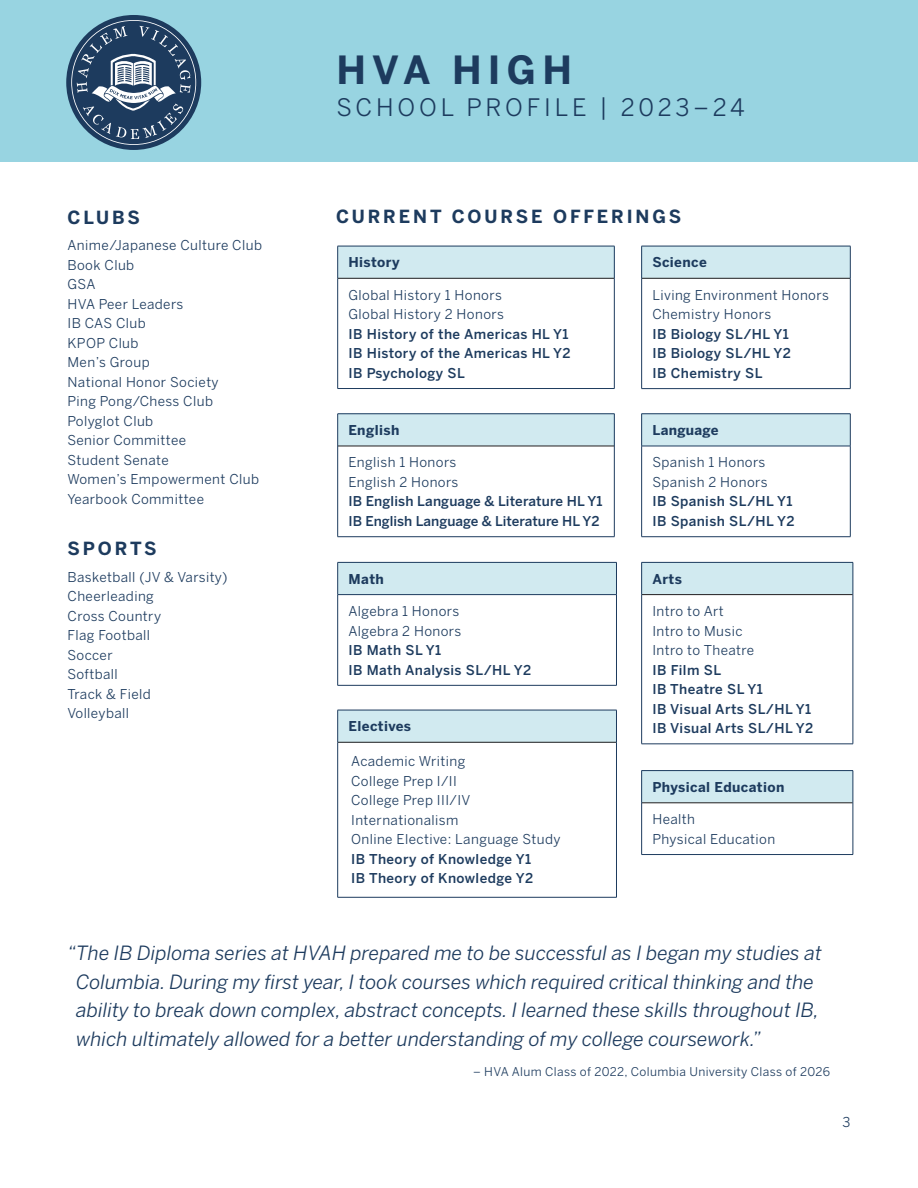
<style>
.page{position:relative;width:918px;height:1188px;background:#fff}
.page>*{position:absolute;margin:0;border:0;box-sizing:border-box;transform-origin:0 0}
.t1{font:700 38.55px "Benton Sans";letter-spacing:.16em;color:#1d3b5e}
.t2{font:24px "Benton Sans";letter-spacing:.16em;color:#1d3b5e}
.t3{font:italic 19.5px/28.5px "Benton Sans";color:#1d3b5e}
.t4{font:700 18px "Benton Sans";letter-spacing:.16em;color:#1d3b5e}
.t5{font:13.5px/19.5px "Benton Sans";letter-spacing:.03em;color:#1d3b5e}
.t6{font:500 13.5px/19.5px "Benton Sans";letter-spacing:.03em;color:#1d3b5e}
.t7{font:500 13.5px/19.5px "Benton Sans";color:#1d3b5e}
.t8{font:700 13.5px "Benton Sans";letter-spacing:.03em;color:#1d3b5e}
.t9{font:12px "Benton Sans";letter-spacing:.03em;color:#1d3b5e}
.s1{font-weight:400}
</style>
<div class="page">
<div style="left:338px;top:414px;width:276px;height:32px;background:#d1eaf0"></div>
<hr style="left:338px;top:446px;width:276px;height:1px;background:#231f20">
<hr style="left:338px;top:414px;width:277px;height:1px;background:#1d3b5e">
<hr style="left:337px;top:414px;width:1px;height:32px;background:#1d3b5e">
<hr style="left:614px;top:414px;width:1px;height:32px;background:#1d3b5e">
<hr style="left:337px;top:446px;width:1px;height:91px;background:#1d3b5e">
<hr style="left:614px;top:446px;width:1px;height:91px;background:#1d3b5e">
<hr style="left:338px;top:536px;width:277px;height:1px;background:#1d3b5e">
<div style="left:642px;top:414px;width:208px;height:32px;background:#d1eaf0"></div>
<hr style="left:641px;top:446px;width:1px;height:91px;background:#1d3b5e">
<hr style="left:850px;top:446px;width:1px;height:91px;background:#1d3b5e">
<hr style="left:641px;top:536px;width:210px;height:1px;background:#1d3b5e">
<hr style="left:641px;top:414px;width:210px;height:1px;background:#1d3b5e">
<hr style="left:641px;top:414px;width:1px;height:32px;background:#1d3b5e">
<hr style="left:850px;top:414px;width:1px;height:32px;background:#1d3b5e">
<hr style="left:641px;top:446px;width:210px;height:1px;background:#1d3b5e">
<div style="left:338px;top:246px;width:276px;height:32px;background:#d1eaf0"></div>
<hr style="left:338px;top:278px;width:276px;height:1px;background:#231f20">
<hr style="left:338px;top:246px;width:277px;height:1px;background:#1d3b5e">
<hr style="left:337px;top:246px;width:1px;height:32px;background:#1d3b5e">
<hr style="left:614px;top:246px;width:1px;height:32px;background:#1d3b5e">
<hr style="left:337px;top:278px;width:1px;height:110px;background:#1d3b5e">
<hr style="left:614px;top:278px;width:1px;height:110px;background:#1d3b5e">
<hr style="left:338px;top:388px;width:277px;height:1px;background:#1d3b5e">
<div style="left:642px;top:246px;width:208px;height:32px;background:#d1eaf0"></div>
<hr style="left:642px;top:278px;width:208px;height:1px;background:#231f20">
<hr style="left:641px;top:246px;width:210px;height:1px;background:#1d3b5e">
<hr style="left:641px;top:246px;width:1px;height:32px;background:#1d3b5e">
<hr style="left:850px;top:246px;width:1px;height:32px;background:#1d3b5e">
<hr style="left:641px;top:278px;width:1px;height:110px;background:#1d3b5e">
<hr style="left:850px;top:278px;width:1px;height:110px;background:#1d3b5e">
<hr style="left:641px;top:388px;width:210px;height:1px;background:#1d3b5e">
<div style="left:642px;top:562px;width:211px;height:33px;background:#d1eaf0"></div>
<hr style="left:642px;top:594px;width:211px;height:1px;background:#231f20">
<hr style="left:641px;top:562px;width:212px;height:1px;background:#1d3b5e">
<hr style="left:641px;top:563px;width:1px;height:32px;background:#1d3b5e">
<hr style="left:853px;top:563px;width:1px;height:32px;background:#1d3b5e">
<hr style="left:641px;top:595px;width:1px;height:149px;background:#1d3b5e">
<hr style="left:853px;top:595px;width:1px;height:149px;background:#1d3b5e">
<hr style="left:641px;top:744px;width:212px;height:1px;background:#1d3b5e">
<div style="left:338px;top:710px;width:278px;height:32px;background:#d1eaf0"></div>
<hr style="left:338px;top:742px;width:278px;height:1px;background:#231f20">
<hr style="left:338px;top:710px;width:279px;height:1px;background:#1d3b5e">
<hr style="left:337px;top:710px;width:1px;height:32px;background:#1d3b5e">
<hr style="left:616px;top:710px;width:1px;height:32px;background:#1d3b5e">
<hr style="left:337px;top:742px;width:1px;height:155px;background:#1d3b5e">
<hr style="left:616px;top:742px;width:1px;height:155px;background:#1d3b5e">
<hr style="left:338px;top:897px;width:279px;height:1px;background:#1d3b5e">
<div style="left:642px;top:771px;width:211px;height:32px;background:#d1eaf0"></div>
<hr style="left:642px;top:803px;width:211px;height:1px;background:#231f20">
<hr style="left:641px;top:770px;width:212px;height:1px;background:#1d3b5e">
<hr style="left:641px;top:771px;width:1px;height:32px;background:#1d3b5e">
<hr style="left:853px;top:771px;width:1px;height:32px;background:#1d3b5e">
<hr style="left:641px;top:803px;width:1px;height:51px;background:#1d3b5e">
<hr style="left:853px;top:803px;width:1px;height:51px;background:#1d3b5e">
<hr style="left:641px;top:854px;width:212px;height:1px;background:#1d3b5e">
<div style="left:0;top:0;width:918px;height:162px;background:#98d4e1"></div>
<svg style="left:66px;top:15px;width:135px;height:135px"></svg>
<div style="left:338px;top:562px;width:278px;height:33px;background:#d1eaf0"></div>
<hr style="left:337px;top:595px;width:1px;height:90px;background:#1d3b5e">
<hr style="left:616px;top:595px;width:1px;height:90px;background:#1d3b5e">
<hr style="left:338px;top:685px;width:279px;height:1px;background:#1d3b5e">
<hr style="left:338px;top:562px;width:279px;height:1px;background:#1d3b5e">
<hr style="left:337px;top:563px;width:1px;height:31px;background:#1d3b5e">
<hr style="left:616px;top:563px;width:1px;height:31px;background:#1d3b5e">
<hr style="left:338px;top:594px;width:279px;height:1px;background:#1d3b5e">
<p class="t1" style="left:337px;top:45px;width:237px">HVA HIGH</p>
<p class="t2" style="left:337px;top:93px;width:410px">SCHOOL PROFILE | 2023–24</p>
<p class="t4" style="left:336px;top:206px;width:347px">CURRENT COURSE OFFERINGS</p>
<p class="t4" style="left:68px;top:206px;width:74px">CLUBS</p>
<p class="t5" style="left:68px;top:235px;width:196px">Anime/Japanese Culture Club<br>Book Club<br>GSA<br>HVA Peer Leaders<br>IB CAS Club<br>KPOP Club<br>Men’s Group<br>National Honor Society<br>Ping Pong/Chess Club<br>Polyglot Club<br>Senior Committee<br>Student Senate<br>Women’s Empowerment Club<br>Yearbook Committee</p>
<p class="t4" style="left:68px;top:537px;width:91px">SPORTS</p>
<p class="t5" style="left:68px;top:567px;width:162px">Basketball (JV &amp; Varsity)<br>Cheerleading<br>Cross Country<br>Flag Football<br>Soccer<br>Softball<br>Track &amp; Field<br>Volleyball</p>
<p class="t8" style="left:348px;top:570px;width:37px">Math</p>
<p class="t8" style="left:652px;top:254px;width:56px">Science</p>
<p class="t5" style="left:652px;top:285px;width:178px">Living Environment Honors</p>
<p class="t5" style="left:652px;top:305px;width:120px">Chemistry Honors</p>
<p class="t6" style="left:652px;top:324px;width:138px">IB Biology SL/HL Y1</p>
<p class="t6" style="left:652px;top:344px;width:140px">IB Biology SL/HL Y2</p>
<p class="t6" style="left:652px;top:363px;width:112px">IB Chemistry SL</p>
<p class="t8" style="left:348px;top:254px;width:53px">History</p>
<p class="t6" style="left:348px;top:285px;width:224px"><span class="s1">Global History 1 Honors<br>Global History 2 Honors<br></span>IB History of the Americas HL Y1<br>IB History of the Americas HL Y2<br>IB Psychology SL</p>
<p class="t8" style="left:348px;top:422px;width:52px">English</p>
<p class="t7" style="left:348px;top:453px;width:256px"><span class="s1">English 1 Honors<br>English 2 Honors<br></span>IB English Language &amp; Literature HL Y1<br>IB English Language &amp; Literature HL Y2</p>
<p class="t8" style="left:652px;top:422px;width:68px">Language</p>
<p class="t5" style="left:652px;top:453px;width:115px">Spanish 1 Honors</p>
<p class="t6" style="left:652px;top:472px;width:142px"><span class="s1">Spanish 2 Honors<br></span>IB Spanish SL/HL Y1</p>
<p class="t6" style="left:652px;top:511px;width:144px">IB Spanish SL/HL Y2</p>
<p class="t8" style="left:652px;top:570px;width:31px">Arts</p>
<p class="t6" style="left:652px;top:602px;width:160px"><span class="s1">Intro to Art<br>Intro to Music<br>Intro to Theatre<br></span>IB Film SL<br>IB Theatre SL Y1<br>IB Visual Arts SL/HL Y1</p>
<p class="t6" style="left:348px;top:602px;width:184px"><span class="s1">Algebra 1 Honors<br>Algebra 2 Honors<br></span>IB Math SL Y1<br>IB Math Analysis SL/HL Y2</p>
<p class="t8" style="left:348px;top:718px;width:64px">Electives</p>
<p class="t6" style="left:652px;top:719px;width:162px">IB Visual Arts SL/HL Y2</p>
<p class="t5" style="left:351px;top:752px;width:116px">Academic Writing</p>
<p class="t5" style="left:351px;top:771px;width:211px">College Prep I/II<br>College Prep III/IV<br>Internationalism<br>Online Elective: Language Study</p>
<p class="t6" style="left:351px;top:849px;width:181px">IB Theory of Knowledge Y1</p>
<p class="t6" style="left:351px;top:869px;width:183px">IB Theory of Knowledge Y2</p>
<p class="t8" style="left:652px;top:779px;width:134px">Physical Education</p>
<p class="t5" style="left:652px;top:810px;width:124px">Health<br>Physical Education</p>
<p class="t3" style="left:76px;top:939px;width:747px;text-indent:-9px">“The IB Diploma series at HVAH prepared me to be successful as I began my studies at Columbia. During my first year, I took courses which required critical thinking and the ability to break down complex, abstract concepts. I learned these skills throughout IB, which ultimately allowed for a better understanding of my college coursework.”</p>
<p class="t9" style="left:473px;top:1064px;width:359px">– HVA Alum Class of 2022, Columbia University Class of 2026</p>
<p class="t5" style="left:843px;top:1113px;width:9px">3</p>
</div>
